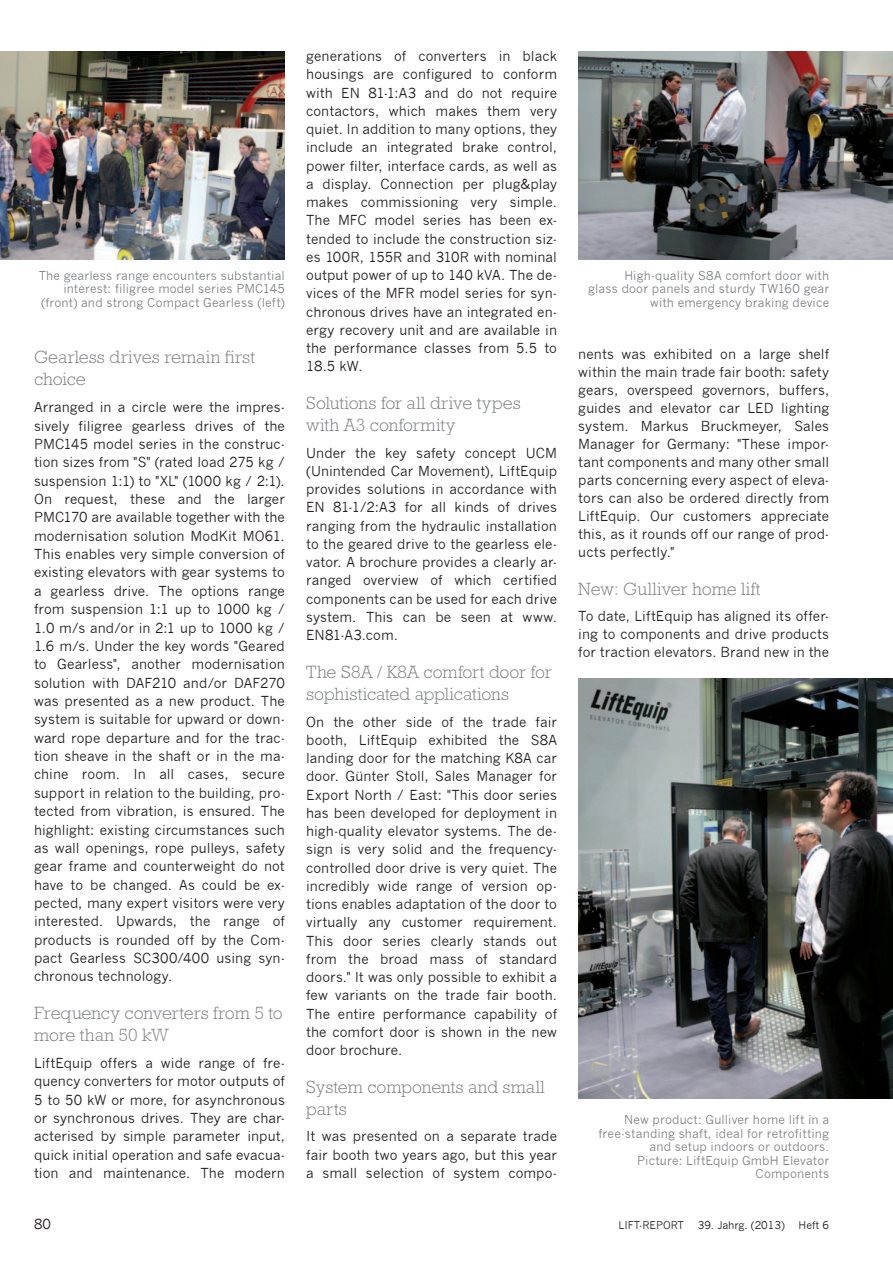
<style>
.page{position:relative;width:893px;height:1263px;background:#fff}
.page>*{position:absolute;margin:0;border:0;box-sizing:border-box;transform-origin:0 0}
.t1{font:300 18px/21.9px "Rockwell";color:#808285}
.t2{font:13.5px/18.3px "News Gothic";letter-spacing:.005em;color:#231f20;text-align:justify}
.t3{font:12px/13.5px "News Gothic";letter-spacing:.01em;color:#808285;text-align:right}
.t4{font:10.5px "News Gothic";color:#231f20}
</style>
<div class="page">
<img style="left:0;top:51px;width:285px;height:208px">
<img style="left:578px;top:51px;width:315px;height:208px">
<img style="left:578px;top:678px;width:315px;height:420px">
<p class="t2" style="left:306px;top:47px;width:252px">generations of converters in black housings are configured to conform with EN 81-1:A3 and do not require contactors, which makes them very quiet. In addition to many options, they include an integrated brake control, power filter, interface cards, as well as a display. Connection per plug&amp;play makes commissioning very simple.<br>The MFC model series has been ex&shy;tended to include the construction siz&shy;es 100R, 155R and 310R with nominal output power of up to 140 kVA. The de&shy;vices of the MFR model series for syn&shy;chronous drives have an integrated en&shy;ergy recovery unit and are available in the performance classes from 5.5 to 18.5 kW.</p>
<h1 class="t1" style="left:306px;top:392px;width:216px">Solutions for all drive types with A3 conformity</h1>
<p class="t2" style="left:306px;top:444px;width:252px">Under the key safety concept UCM (Unintended Car Movement), LiftEquip provides solutions in accordance with EN 81-1/2:A3 for all kinds of drives ranging from the hydraulic installation to the geared drive to the gearless ele&shy;vator. A brochure provides a clearly ar&shy;ranged overview of which certified components can be used for each drive system. This can be seen at www.<br>EN81-A3.com.</p>
<h1 class="t1" style="left:306px;top:661px;width:247px">The S8A / K8A comfort door for sophisticated applications</h1>
<p class="t2" style="left:306px;top:712px;width:252px">On the other side of the trade fair booth, LiftEquip exhibited the S8A landing door for the matching K8A car door. Günter Stoll, Sales Manager for Export North / East: "This door series has been developed for deployment in high-quality elevator systems. The de&shy;sign is very solid and the frequency&shy;controlled door drive is very quiet. The incredibly wide range of version op&shy;tions enables adaptation of the door to virtually any customer requirement.<br>This door series clearly stands out from the broad mass of standard doors." It was only possible to exhibit a few variants on the trade fair booth.<br>The entire performance capability of the comfort door is shown in the new door brochure.</p>
<h1 class="t1" style="left:306px;top:1076px;width:240px">System components and small parts</h1>
<p class="t2" style="left:306px;top:1127px;width:252px">It was presented on a separate trade fair booth two years ago, but this year a small selection of system compo-</p>
<p class="t3" style="left:39px;top:269px;width:248px">The gearless range encounters substantial interest: filigree model series PMC145 (front) and strong Compact Gearless (left)</p>
<p class="t3" style="left:588px;top:269px;width:243px">High-quality S8A comfort door with<br>glass door panels and sturdy TW160 gear with emergency braking device</p>
<p class="t2" style="left:578px;top:345px;width:252px">nents was exhibited on a large shelf within the main trade fair booth: safety gears, overspeed governors, buffers, guides and elevator car LED lighting system. Markus Bruckmeyer, Sales Manager for Germany: "These impor&shy;tant components and many other small parts concerning every aspect of eleva&shy;tors can also be ordered directly from LiftEquip. Our customers appreciate this, as it rounds off our range of prod&shy;ucts perfectly."</p>
<h1 class="t1" style="left:578px;top:578px;width:184px">New: Gulliver home lift</h1>
<p class="t2" style="left:578px;top:607px;width:252px">To date, LiftEquip has aligned its offer&shy;ing to components and drive products for traction elevators. Brand new in the</p>
<h1 class="t1" style="left:34px;top:346px;width:223px">Gearless drives remain first choice</h1>
<p class="t2" style="left:34px;top:398px;width:252px">Arranged in a circle were the impres&shy;sively filigree gearless drives of the PMC145 model series in the construc&shy;tion sizes from "S" (rated load 275 kg / suspension 1:1) to "XL" (1000 kg / 2:1).<br>On request, these and the larger PMC170 are available together with the modernisation solution ModKit MO61.<br>This enables very simple conversion of existing elevators with gear systems to a gearless drive. The options range from suspension 1:1 up to 1000 kg / 1.0 m/s and/or in 2:1 up to 1000 kg / 1.6 m/s. Under the key words "Geared to Gearless", another modernisation solution with DAF210 and/or DAF270 was presented as a new product. The system is suitable for upward or down&shy;ward rope departure and for the trac&shy;tion sheave in the shaft or in the ma&shy;chine room. In all cases, secure support in relation to the building, pro&shy;tected from vibration, is ensured. The highlight: existing circumstances such as wall openings, rope pulleys, safety gear frame and counterweight do not have to be changed. As could be ex&shy;pected, many expert visitors were very interested. Upwards, the range of products is rounded off by the Com&shy;pact Gearless SC300/400 using syn&shy;chronous technology.</p>
<h1 class="t1" style="left:34px;top:1002px;width:250px">Frequency converters from 5 to more than 50 kW</h1>
<p class="t2" style="left:34px;top:1054px;width:252px">LiftEquip offers a wide range of fre&shy;quency converters for motor outputs of 5 to 50 kW or more, for asynchronous or synchronous drives. They are char&shy;acterised by simple parameter input, quick initial operation and safe evacua&shy;tion and maintenance. The modern</p>
<p class="t3" style="left:599px;top:1113px;width:232px">New product: Gulliver home lift in a free-standing shaft, ideal for retrofitting and setup indoors or outdoors.<br>Picture: LiftEquip GmbH Elevator<br>Components</p>
<p class="t2" style="left:34px;top:1215px;width:18px">80</p>
<p class="t4" style="left:618px;top:1219px;width:67px">LIFT-REPORT</p>
<p class="t4" style="left:698px;top:1219px;width:89px">39. Jahrg. (2013)</p>
<p class="t4" style="left:799px;top:1219px;width:32px">Heft 6</p>
</div>
